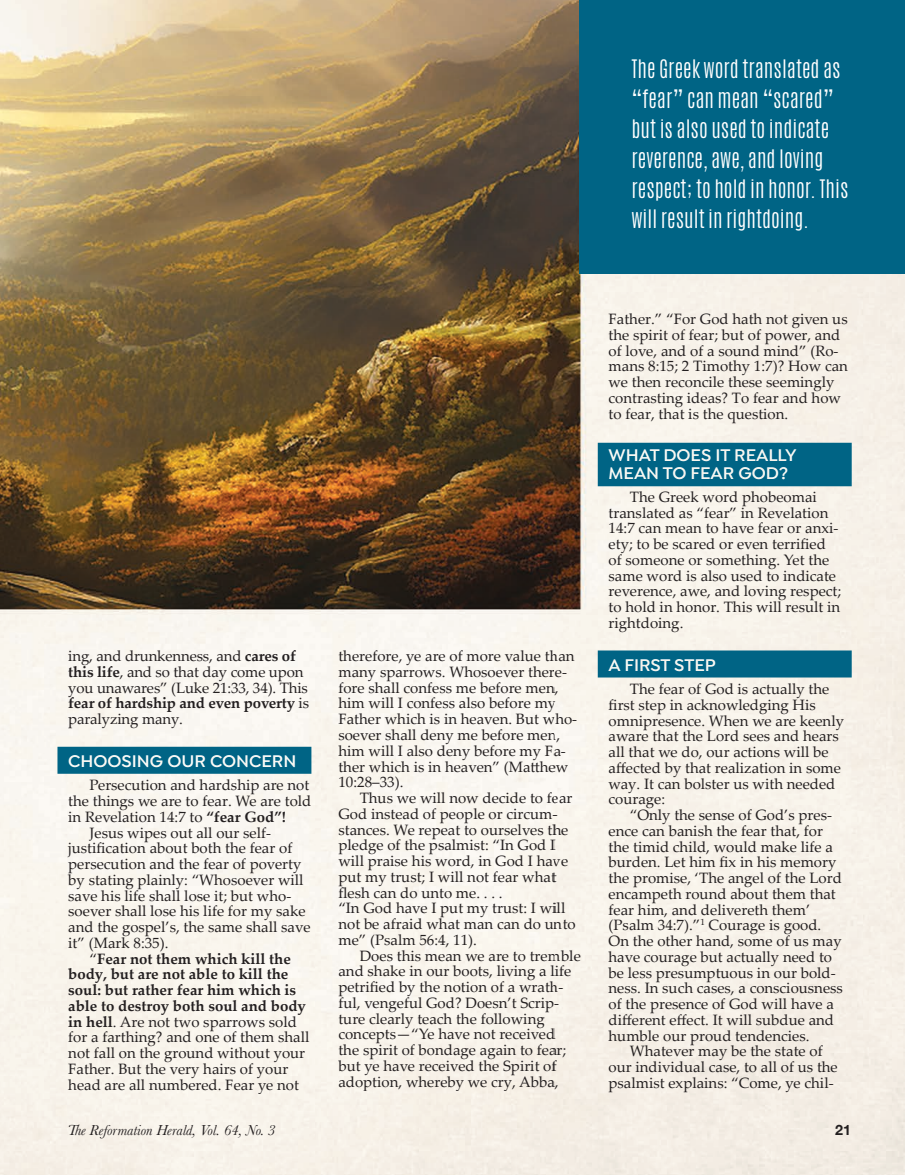
<style>
.page{position:relative;width:905px;height:1175px;background:#fff}
.page>*{position:absolute;margin:0;border:0;box-sizing:border-box;transform-origin:0 0}
.t1{font:300 21.3px/30px "Antonio";color:#fff}
.t2{font:600 18px/17.2px "Isidora Sans";color:#fff}
.t3{font:15px/15.8px "Palatino Linotype";color:#231f20}
.t4{font:700 15px "Palatino Linotype";color:#231f20}
.t5{font:italic 15px "Baskerville";color:#231f20}
.t6{font:700 14.25px "Helvetica Neue";color:#231f20}
.s1{font-weight:700}
.s2{font-weight:400}
.s3{font-size:15.3px}
</style>
<div class="page">
<img style="left:0;top:0;width:904px;height:1174px">
<div style="left:57px;top:746px;width:254px;height:27px;background:#006485"></div>
<div style="left:597px;top:443px;width:254px;height:43px;background:#006485"></div>
<div style="left:597px;top:650px;width:254px;height:27px;background:#006485"></div>
<div style="left:579px;top:0;width:325px;height:274px;background:#006485"></div>
<p class="t1" style="left:631px;top:54px;width:219px">The Greek word translated as “fear” can mean “scared” but is also used to indicate reverence, awe, and loving respect; to hold in honor. This will result in rightdoing.</p>
<p class="t3" style="left:68px;top:647px;width:242px">ing, and drunkenness, and <span class="s1">cares of this life</span>, and so that day come upon you unawares” (Luke 21:33, 34). This <span class="s1">fear of hardship and even poverty</span> is paralyzing many.</p>
<p class="t2" style="left:68px;top:752px;width:229px">CHOOSING OUR CONCERN</p>
<p class="t3" style="left:90px;top:776px;width:221px">Persecution and hardship are not</p>
<p class="t3" style="left:68px;top:792px;width:245px">the things we are to fear. We are told</p>
<p class="t3" style="left:68px;top:808px;width:219px">in Revelation 14:7 to <span class="s1">“fear God”!</span></p>
<p class="t3" style="left:90px;top:824px;width:183px">Jesus wipes out all our self-</p>
<p class="t3" style="left:68px;top:839px;width:225px">justification about both the fear of</p>
<p class="t3" style="left:68px;top:855px;width:235px">persecution and the fear of poverty</p>
<p class="t3" style="left:68px;top:871px;width:237px">by stating plainly: “Whosoever will</p>
<p class="t3" style="left:68px;top:887px;width:224px">save his life shall lose it; but who-</p>
<p class="t3" style="left:68px;top:902px;width:239px">soever shall lose his life for my sake</p>
<p class="t3" style="left:68px;top:918px;width:244px">and the gospel’s, the same shall save</p>
<p class="t3" style="left:68px;top:934px;width:102px">it” (Mark 8:35).</p>
<p class="t4" style="left:90px;top:947px;width:203px"><span class="s2">“</span>Fear not them which kill the</p>
<p class="t4" style="left:68px;top:963px;width:221px">body, but are not able to kill the</p>
<p class="t4" style="left:68px;top:979px;width:229px">soul: but rather fear him which is</p>
<p class="t4" style="left:68px;top:995px;width:239px">able to destroy both soul and body</p>
<p class="t3" style="left:68px;top:1013px;width:230px"><span class="s1">in hell</span>. Are not two sparrows sold</p>
<p class="t3" style="left:68px;top:1028px;width:243px">for a farthing? and one of them shall</p>
<p class="t3" style="left:68px;top:1044px;width:238px">not fall on the ground without your</p>
<p class="t3" style="left:68px;top:1060px;width:221px">Father. But the very hairs of your</p>
<p class="t3" style="left:68px;top:1076px;width:232px">head are all numbered. Fear ye not</p>
<p class="t3" style="left:338px;top:647px;width:240px">therefore, ye are of more value than many sparrows. Whosoever there&shy;fore shall confess me before men, him will I confess also before my<br>Father which is in heaven. But who&shy;soever shall deny me before men, him will I also deny before my Fa&shy;ther which is in heaven” (Matthew<br>10:28–33).</p>
<p class="t3" style="left:338px;top:789px;width:239px;text-indent:21px">Thus we will now decide to fear<br>God instead of people or circum&shy;stances. We repeat to ourselves the pledge of the psalmist: “In God I will praise his word, in God I have put my trust; I will not fear what flesh can do unto me. . . .<br>“In God have I put my trust: I will not be afraid what man can do unto me” (Psalm 56:4, 11).</p>
<p class="t3" style="left:338px;top:947px;width:244px;text-indent:21px">Does this mean we are to tremble and shake in our boots, living a life petrified by the notion of a wrath&shy;ful, vengeful God? Doesn’t Scrip&shy;ture clearly teach the following concepts—“Ye have not received<br>the spirit of bondage again to fear; but ye have received the Spirit of adoption, whereby we cry, Abba,</p>
<p class="t3" style="left:608px;top:310px;width:241px">Father.” “For God hath not given us the spirit of fear; but of power, and of love, and of a sound mind” (Ro&shy;mans 8:15; 2 Timothy 1:7)? How can we then reconcile these seemingly contrasting ideas? To fear and how to fear, that is the question.</p>
<p class="t2" style="left:608px;top:447px;width:190px">WHAT DOES IT REALLY<br>MEAN TO FEAR GOD?</p>
<p class="t3" style="left:608px;top:488px;width:234px;text-indent:21px">The Greek word phobeomai translated as “fear” in Revelation<br>14:7 can mean to have fear or anxi&shy;ety; to be scared or even terrified of someone or something. Yet the same word is also used to indicate reverence, awe, and loving respect; to hold in honor. This will result in rightdoing.</p>
<p class="t2" style="left:608px;top:656px;width:109px">A FIRST STEP</p>
<p class="t3" style="left:608px;top:680px;width:237px;text-indent:21px">The fear of God is actually the first step in acknowledging His omnipresence. When we are keenly aware that the Lord sees and hears all that we do, our actions will be affected by that realization in some way. It can bolster us with needed courage:</p>
<p class="t3" style="left:608px;top:806px;width:236px;text-indent:21px">“Only the sense of God’s pres&shy;ence can banish the fear that, for the timid child, would make life a burden. Let him fix in his memory the promise, ‘The angel of the Lord encampeth round about them that fear him, and delivereth them’ (Psalm 34:7).”<sup>1</sup> Courage is good.<br>On the other hand, some of us may have courage but actually need to be less presumptuous in our bold&shy;ness. In such cases, a consciousness of the presence of God will have a different effect. It will subdue and humble our proud tendencies.</p>
<p class="t3" style="left:608px;top:1042px;width:231px;text-align:center">Whatever may be the state of<br>our individual case, to all of us the psalmist explains: “Come, ye chil-</p>
<p class="t5" style="left:68px;top:1120px;width:209px"><span class="s3">T</span>he Reformation Herald, Vol. 64, No. 3</p>
<p class="t6" style="left:835px;top:1118px;width:17px">21</p>
</div>
